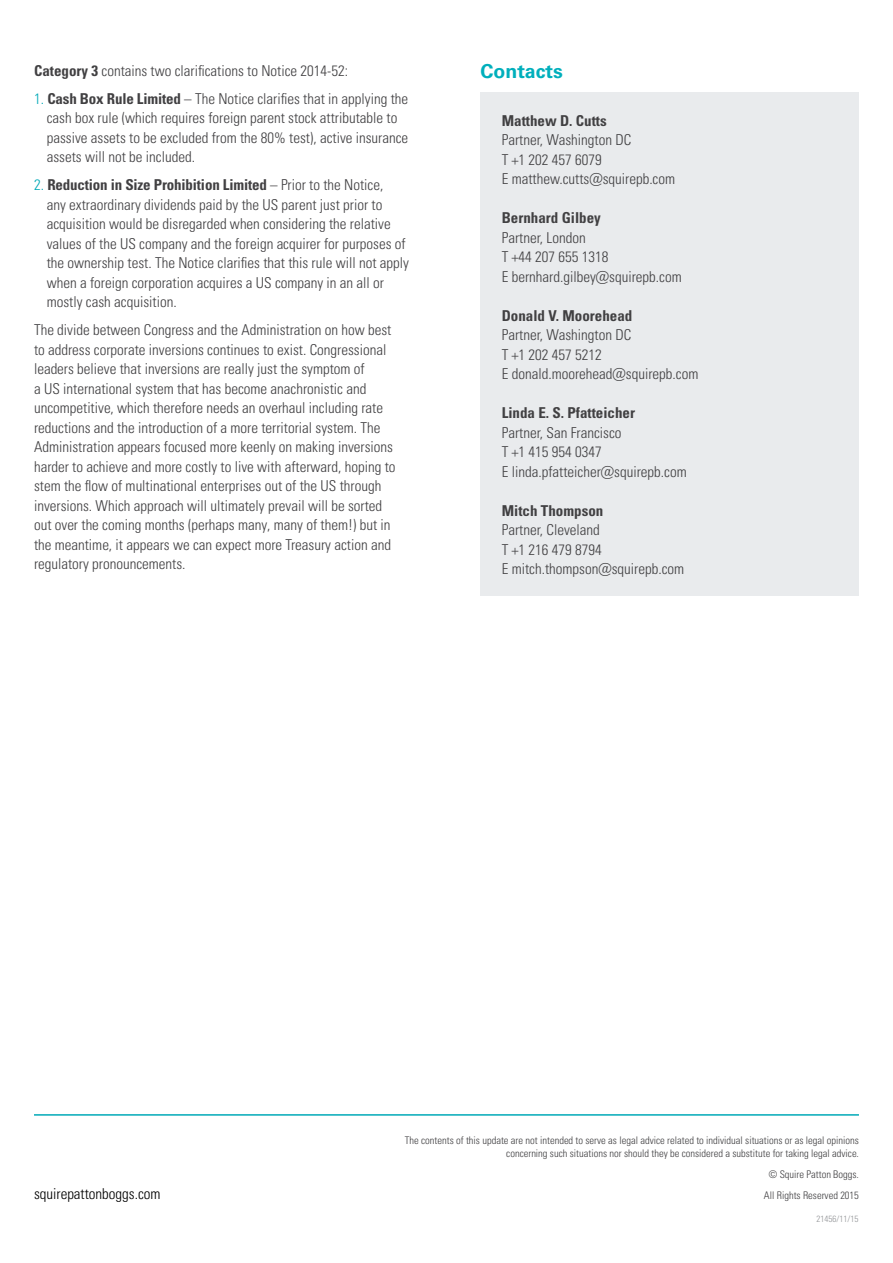
<style>
.page{position:relative;width:893px;height:1263px;background:#fff}
.page>*{position:absolute;margin:0;border:0;box-sizing:border-box;transform-origin:0 0}
.t1{font:700 19.5px "Univers LTCYR 65";color:#00afbc}
.t2{font:15px/19.5px "Univers LTCYR 47 Light Cond";color:#414042}
.t3{font:15px "Univers LTCYR 67 Bold Cond";color:#414042}
.t4{font:15px "Univers LTCYR 47 Light Cond";color:#000}
.t5{font:10.5px/12.6px "Univers LTCYR 47 Light Cond";color:#414042;text-align:right}
.t6{font:9px "Univers LTCYR 47 Light Cond";color:#939598}
.s1{font-family:"Univers LTCYR 67 Bold Cond"}
.s2{color:#00a9b7}
.s3{font-family:"Univers LTCYR 47 Light Cond";color:#00a9b7}
.s4{font-family:"Univers LTCYR 47 Light Cond"}
</style>
<div class="page">
<hr style="left:34px;top:1114px;width:825px;height:2px;background:#00a9b7">
<div style="left:480px;top:92px;width:379px;height:503px;background:#e9ebed"></div>
<p class="t2" style="left:34px;top:60px;width:316px"><span class="s1">Category 3</span> contains two clarifications to Notice 2014-52:</p>
<p class="t2" style="left:47px;top:88px;width:363px;text-indent:-13px"><span class="s2">1.</span> <span class="s1">Cash Box Rule Limited</span> – The Notice clarifies that in applying the cash box rule (which requires foreign parent stock attributable to passive assets to be excluded from the 80% test), active insurance assets will not be included.</p>
<p class="t3" style="left:34px;top:176px;width:351px"><span class="s3">2.</span> Reduction in Size Prohibition Limited <span class="s4">– Prior to the Notice,</span></p>
<p class="t2" style="left:47px;top:194px;width:364px">any extraordinary dividends paid by the US parent just prior to acquisition would be disregarded when considering the relative values of the US company and the foreign acquirer for purposes of the ownership test. The Notice clarifies that this rule will not apply when a foreign corporation acquires a US company in an all or mostly cash acquisition.</p>
<p class="t2" style="left:34px;top:319px;width:363px">The divide between Congress and the Administration on how best to address corporate inversions continues to exist. Congressional leaders believe that inversions are really just the symptom of<br>a US international system that has become anachronistic and uncompetitive, which therefore needs an overhaul including rate reductions and the introduction of a more territorial system. The Administration appears focused more keenly on making inversions harder to achieve and more costly to live with afterward, hoping to stem the flow of multinational enterprises out of the US through inversions. Which approach will ultimately prevail will be sorted out over the coming months (perhaps many, many of them!) but in the meantime, it appears we can expect more Treasury action and regulatory pronouncements.</p>
<h1 class="t1" style="left:480px;top:57px;width:84px">Contacts</h1>
<p class="t3" style="left:502px;top:111px;width:106px">Matthew D. Cutts</p>
<p class="t2" style="left:502px;top:129px;width:175px">Partner, Washington DC<br>T +1 202 457 6079<br>E matthew.cutts@squirepb.com</p>
<p class="t3" style="left:502px;top:209px;width:101px">Bernhard Gilbey</p>
<p class="t2" style="left:502px;top:227px;width:181px">Partner, London<br>T +44 207 655 1318<br>E bernhard.gilbey@squirepb.com</p>
<p class="t3" style="left:502px;top:306px;width:132px">Donald V. Moorehead</p>
<p class="t2" style="left:502px;top:324px;width:198px">Partner, Washington DC<br>T +1 202 457 5212<br>E donald.moorehead@squirepb.com</p>
<p class="t3" style="left:502px;top:404px;width:135px">Linda E. S. Pfatteicher</p>
<p class="t2" style="left:502px;top:422px;width:186px">Partner, San Francisco<br>T +1 415 954 0347<br>E linda.pfatteicher@squirepb.com</p>
<p class="t3" style="left:502px;top:501px;width:103px">Mitch Thompson</p>
<p class="t2" style="left:502px;top:519px;width:184px">Partner, Cleveland<br>T +1 216 479 8794<br>E mitch.thompson@squirepb.com</p>
<p class="t5" style="left:405px;top:1134px;width:456px">The contents of this update are not intended to serve as legal advice related to individual situations or as legal opinions concerning such situations nor should they be considered a substitute for taking legal advice.</p>
<p class="t5" style="left:769px;top:1167px;width:92px">© Squire Patton Boggs.</p>
<p class="t4" style="left:34px;top:1184px;width:128px">squirepattonboggs.com</p>
<p class="t5" style="left:764px;top:1188px;width:97px">All Rights Reserved 2015</p>
<p class="t6" style="left:816px;top:1213px;width:43px">21456/11/15</p>
</div>
